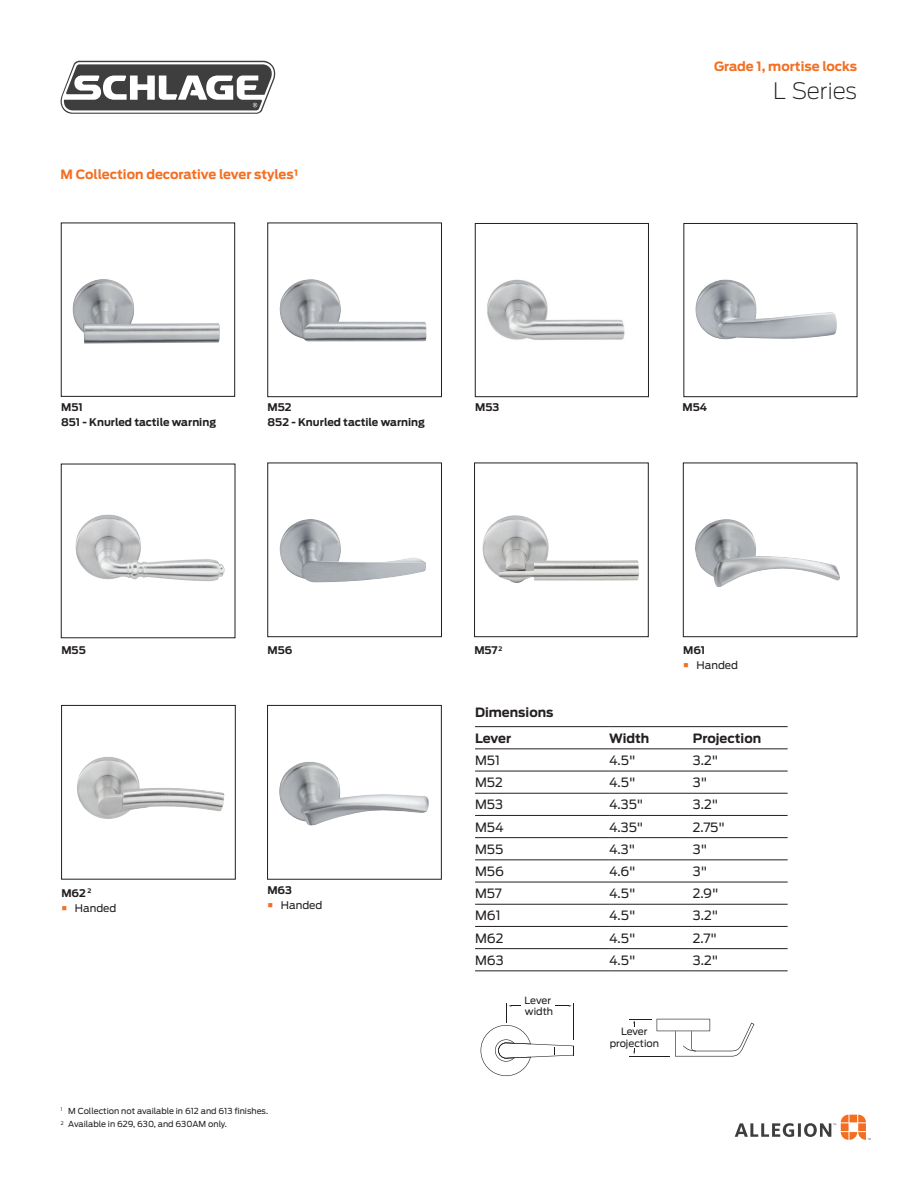
<style>
.page{position:relative;width:918px;height:1188px;background:#fff}
.page>*{position:absolute;margin:0;border:0;box-sizing:border-box;transform-origin:0 0}
.t1{font:200 22.5px "Antenna";color:#231f20}
.t2{font:12.75px "Antenna";color:#231f20}
.t3{font:700 12.75px "Antenna";color:#f36e21}
.t4{font:700 12.75px/26px "Antenna";color:#231f20}
.t5{font:700 10.5px/15px "Antenna";color:#231f20}
.t6{font:10.5px "Antenna";color:#231f20}
.t7{font:9.9px/11.9px "Antenna";color:#231f20}
.t8{font:8.25px/13.5px "Antenna";color:#231f20}
.t9{font:700 6.15px "Antenna";color:#231f20}
</style>
<div class="page">
<svg style="left:61px;top:61px;width:214px;height:53px"></svg>
<svg style="left:735px;top:1115px;width:136px;height:25px"></svg>
<img style="left:695px;top:279px;width:142px;height:61px">
<div style="left:684px;top:223px;width:173px;height:174px;border:1px solid #231f20"></div>
<img style="left:487px;top:279px;width:138px;height:61px">
<div style="left:475px;top:223px;width:174px;height:174px;border:1px solid #231f20"></div>
<img style="left:72px;top:279px;width:148px;height:65px">
<div style="left:61px;top:223px;width:174px;height:174px;border:1px solid #231f20"></div>
<img style="left:75px;top:514px;width:150px;height:67px">
<img style="left:279px;top:519px;width:147px;height:64px">
<div style="left:268px;top:463px;width:174px;height:174px;border:1px solid #231f20"></div>
<img style="left:695px;top:519px;width:145px;height:68px">
<div style="left:683px;top:463px;width:174px;height:174px;border:1px solid #231f20"></div>
<img style="left:482px;top:515px;width:157px;height:68px">
<div style="left:474px;top:463px;width:174px;height:174px;border:1px solid #231f20"></div>
<img style="left:279px;top:279px;width:147px;height:63px">
<div style="left:268px;top:223px;width:174px;height:174px;border:1px solid #231f20"></div>
<img style="left:77px;top:757px;width:148px;height:62px">
<div style="left:61px;top:705px;width:175px;height:174px;border:1px solid #231f20"></div>
<hr style="left:475px;top:726px;width:134px;height:1px;background:#231f20">
<hr style="left:609px;top:726px;width:84px;height:1px;background:#231f20">
<hr style="left:693px;top:726px;width:95px;height:1px;background:#231f20">
<hr style="left:475px;top:749px;width:134px;height:1px;background:#231f20">
<hr style="left:609px;top:749px;width:84px;height:1px;background:#231f20">
<hr style="left:693px;top:749px;width:95px;height:1px;background:#231f20">
<hr style="left:475px;top:771px;width:134px;height:1px;background:#231f20">
<hr style="left:609px;top:771px;width:84px;height:1px;background:#231f20">
<hr style="left:693px;top:771px;width:95px;height:1px;background:#231f20">
<hr style="left:475px;top:793px;width:134px;height:1px;background:#231f20">
<hr style="left:609px;top:793px;width:84px;height:1px;background:#231f20">
<hr style="left:693px;top:793px;width:95px;height:1px;background:#231f20">
<hr style="left:475px;top:815px;width:134px;height:1px;background:#231f20">
<hr style="left:609px;top:815px;width:84px;height:1px;background:#231f20">
<hr style="left:693px;top:815px;width:95px;height:1px;background:#231f20">
<hr style="left:475px;top:837px;width:134px;height:1px;background:#231f20">
<hr style="left:609px;top:837px;width:84px;height:1px;background:#231f20">
<hr style="left:693px;top:837px;width:95px;height:1px;background:#231f20">
<hr style="left:475px;top:860px;width:134px;height:1px;background:#231f20">
<hr style="left:609px;top:860px;width:84px;height:1px;background:#231f20">
<hr style="left:693px;top:860px;width:95px;height:1px;background:#231f20">
<hr style="left:475px;top:882px;width:134px;height:1px;background:#231f20">
<hr style="left:609px;top:882px;width:84px;height:1px;background:#231f20">
<hr style="left:693px;top:882px;width:95px;height:1px;background:#231f20">
<hr style="left:475px;top:904px;width:134px;height:1px;background:#231f20">
<hr style="left:609px;top:904px;width:84px;height:1px;background:#231f20">
<hr style="left:693px;top:904px;width:95px;height:1px;background:#231f20">
<hr style="left:475px;top:926px;width:134px;height:1px;background:#231f20">
<hr style="left:609px;top:926px;width:84px;height:1px;background:#231f20">
<hr style="left:693px;top:926px;width:95px;height:1px;background:#231f20">
<hr style="left:475px;top:948px;width:134px;height:1px;background:#231f20">
<hr style="left:609px;top:948px;width:84px;height:1px;background:#231f20">
<hr style="left:693px;top:948px;width:95px;height:1px;background:#231f20">
<hr style="left:475px;top:971px;width:134px;height:1px;background:#231f20">
<hr style="left:609px;top:971px;width:84px;height:1px;background:#231f20">
<hr style="left:693px;top:971px;width:95px;height:1px;background:#231f20">
<svg style="left:481px;top:1004px;width:93px;height:72px"></svg>
<hr style="left:629px;top:1056px;width:41px;height:1px;background:#211e1e">
<svg style="left:657px;top:1019px;width:97px;height:38px"></svg>
<svg style="left:629px;top:1019px;width:22px;height:8px"></svg>
<img style="left:279px;top:762px;width:150px;height:64px">
<div style="left:267px;top:705px;width:175px;height:174px;border:1px solid #231f20"></div>
<p class="t3" style="left:61px;top:165px;width:240px">M Collection decorative lever styles1</p>
<p class="t3" style="left:714px;top:57px;width:144px">Grade 1, mortise locks</p>
<h1 class="t1" style="left:773px;top:76px;width:85px">L Series</h1>
<p class="t5" style="left:61px;top:400px;width:157px">M51<br>851 - Knurled tactile warning</p>
<p class="t5" style="left:268px;top:400px;width:159px">M52<br>852 - Knurled tactile warning</p>
<p class="t5" style="left:475px;top:400px;width:26px">M53</p>
<p class="t5" style="left:683px;top:400px;width:26px">M54</p>
<p class="t9" style="left:499px;top:644px;width:5px">2</p>
<p class="t5" style="left:61px;top:643px;width:26px">M55</p>
<p class="t5" style="left:268px;top:643px;width:26px">M56</p>
<p class="t5" style="left:683px;top:643px;width:24px">M61</p>
<p class="t6" style="left:697px;top:659px;width:43px">Handed</p>
<p class="t5" style="left:474px;top:643px;width:25px">M57</p>
<p class="t9" style="left:87px;top:887px;width:5px">2</p>
<p class="t5" style="left:61px;top:886px;width:26px">M62</p>
<p class="t6" style="left:75px;top:901px;width:43px">Handed</p>
<p class="t5" style="left:267px;top:883px;width:26px">M63</p>
<p class="t6" style="left:281px;top:898px;width:43px">Handed</p>
<p class="t8" style="left:61px;top:1104px;width:209px"><sup>1</sup> M Collection not available in 612 and 613 finishes.<br><sup>2</sup> Available in 629, 630, and 630AM only.</p>
<p class="t4" style="left:475px;top:699px;width:80px">Dimensions<br>Lever</p>
<p class="t4" style="left:609px;top:725px;width:42px">Width</p>
<p class="t4" style="left:693px;top:725px;width:70px">Projection</p>
<p class="t2" style="left:475px;top:752px;width:27px">M51</p>
<p class="t2" style="left:609px;top:752px;width:28px">4.5"</p>
<p class="t2" style="left:693px;top:752px;width:27px">3.2"</p>
<p class="t2" style="left:475px;top:774px;width:29px">M52</p>
<p class="t2" style="left:609px;top:774px;width:28px">4.5"</p>
<p class="t2" style="left:693px;top:774px;width:16px">3"</p>
<p class="t2" style="left:475px;top:796px;width:30px">M53</p>
<p class="t2" style="left:609px;top:796px;width:36px">4.35"</p>
<p class="t2" style="left:693px;top:796px;width:27px">3.2"</p>
<p class="t2" style="left:475px;top:818px;width:30px">M54</p>
<p class="t2" style="left:609px;top:818px;width:36px">4.35"</p>
<p class="t2" style="left:693px;top:818px;width:34px">2.75"</p>
<p class="t2" style="left:475px;top:841px;width:30px">M55</p>
<p class="t2" style="left:609px;top:841px;width:27px">4.3"</p>
<p class="t2" style="left:693px;top:841px;width:16px">3"</p>
<p class="t2" style="left:475px;top:863px;width:31px">M56</p>
<p class="t2" style="left:609px;top:863px;width:28px">4.6"</p>
<p class="t2" style="left:693px;top:863px;width:16px">3"</p>
<p class="t2" style="left:475px;top:885px;width:28px">M57</p>
<p class="t2" style="left:609px;top:885px;width:28px">4.5"</p>
<p class="t2" style="left:693px;top:885px;width:27px">2.9"</p>
<p class="t2" style="left:475px;top:907px;width:27px">M61</p>
<p class="t2" style="left:609px;top:907px;width:28px">4.5"</p>
<p class="t2" style="left:693px;top:907px;width:27px">3.2"</p>
<p class="t2" style="left:475px;top:929px;width:30px">M62</p>
<p class="t2" style="left:609px;top:929px;width:28px">4.5"</p>
<p class="t2" style="left:693px;top:929px;width:26px">2.7"</p>
<p class="t2" style="left:475px;top:952px;width:30px">M63</p>
<p class="t2" style="left:609px;top:952px;width:28px">4.5"</p>
<p class="t2" style="left:693px;top:952px;width:27px">3.2"</p>
<p class="t7" style="left:525px;top:994px;width:30px">Lever width</p>
<p class="t7" style="left:610px;top:1025px;width:51px;text-align:center">Lever projection</p>
</div>
